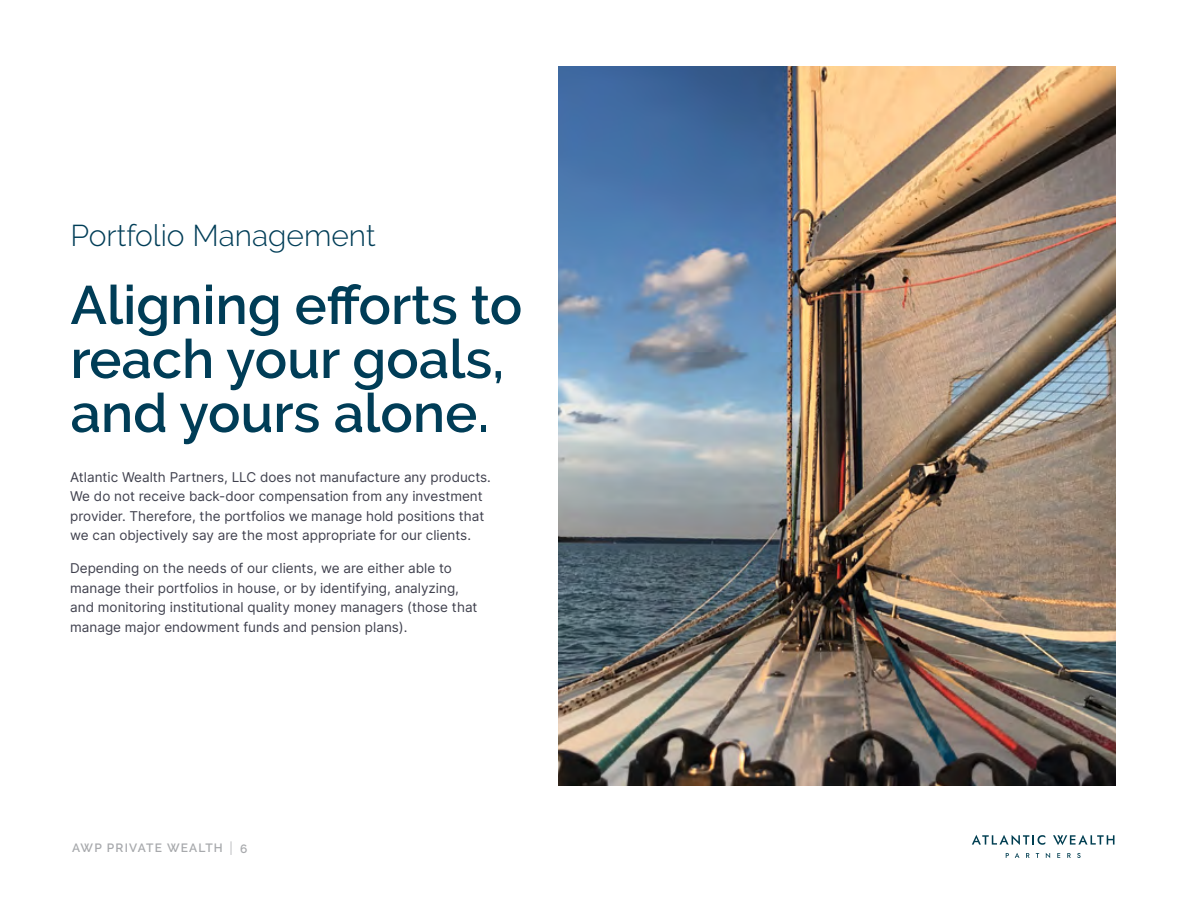
<style>
.page{position:relative;width:1188px;height:918px;background:#fff}
.page>*{position:absolute;margin:0;border:0;box-sizing:border-box;transform-origin:0 0}
.t1{font:600 54px/54px "Raleway";color:#003d57}
.t2{font:300 30px "Raleway";color:#003d57}
.t3{font:13.5px/19.5px "Inter";color:#40414e}
.t4{font:600 12px "Raleway";letter-spacing:.1em;color:#a7a9ac}
.s1{font-weight:300;font-size:15px}
</style>
<div class="page">
<img style="left:558px;top:66px;width:558px;height:720px">
<svg style="left:1015px;top:853px;width:4px;height:5px"></svg>
<svg style="left:1026px;top:853px;width:4px;height:5px"></svg>
<svg style="left:1046px;top:853px;width:4px;height:5px"></svg>
<svg style="left:1057px;top:853px;width:3px;height:5px"></svg>
<svg style="left:1067px;top:853px;width:4px;height:5px"></svg>
<svg style="left:1077px;top:853px;width:4px;height:5px"></svg>
<svg style="left:972px;top:835px;width:73px;height:10px"></svg>
<svg style="left:1053px;top:835px;width:62px;height:10px"></svg>
<h2 class="t2" style="left:70px;top:218px;width:307px">Portfolio Management</h2>
<h1 class="t1" style="left:70px;top:278px;width:453px">Aligning efforts to reach your goals, and yours alone.</h1>
<p class="t3" style="left:70px;top:467px;width:422px">Atlantic Wealth Partners, LLC does not manufacture any products.<br>We do not receive back-door compensation from any investment provider. Therefore, the portfolios we manage hold positions that we can objectively say are the most appropriate for our clients.</p>
<p class="t3" style="left:70px;top:558px;width:409px">Depending on the needs of our clients, we are either able to manage their portfolios in house, or by identifying, analyzing, and monitoring institutional quality money managers (those that manage major endowment funds and pension plans).</p>
<p class="t4" style="left:72px;top:841px;width:177px">AWP PRIVATE WEALTH <span class="s1">|</span> 6</p>
</div>
